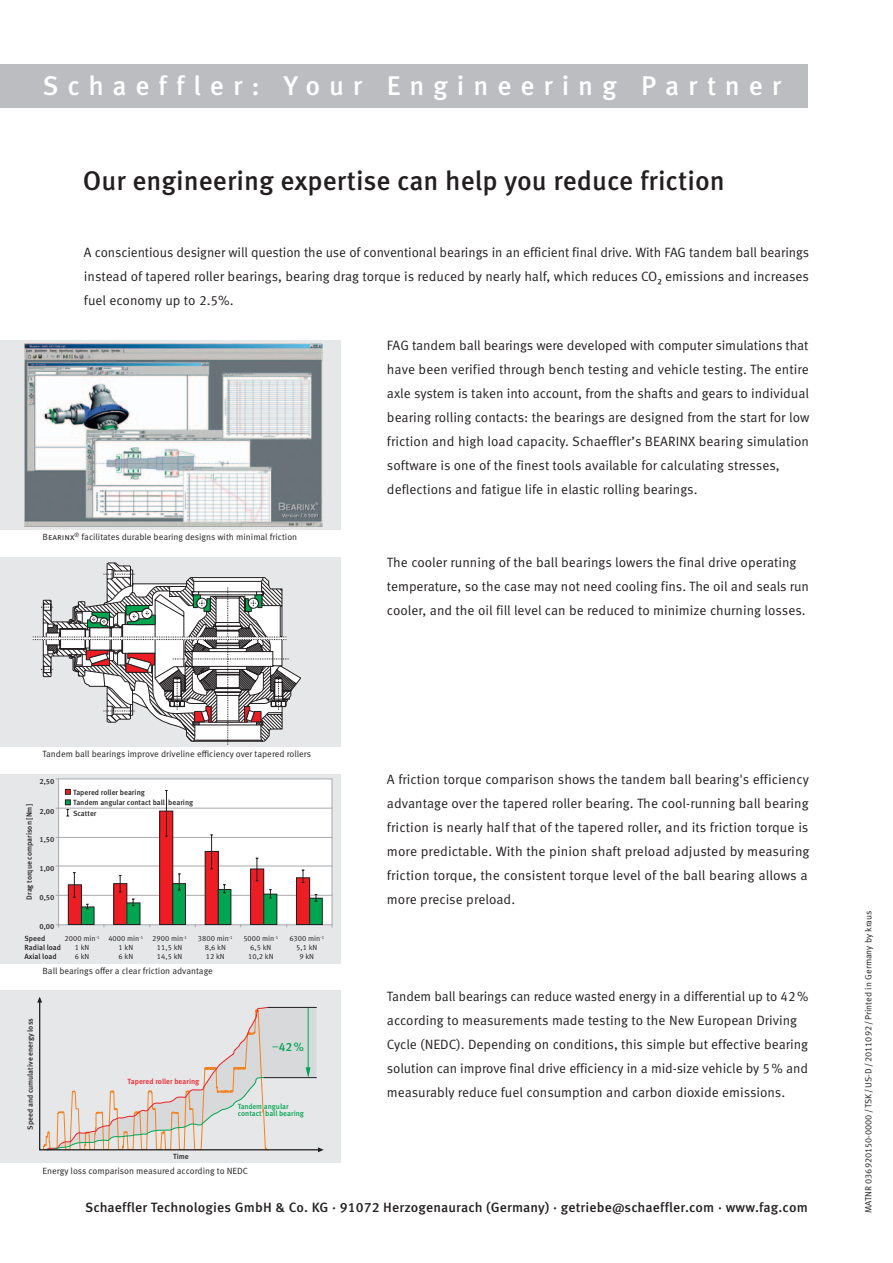
<style>
.page{position:relative;width:893px;height:1263px;background:#fff}
.page>*{position:absolute;margin:0;border:0;box-sizing:border-box;transform-origin:0 0}
.t1{font:500 27px "Schaeffler Meta";color:#231f20}
.t2{font:500 27px "Schaeffler Meta";letter-spacing:.33em;color:#fff}
.t3{font:13.5px/24px "Schaeffler Meta";letter-spacing:-.005em;color:#231f20}
.t4{font:500 13.5px "Schaeffler Meta";letter-spacing:.01em;color:#231f20}
.t5{font:500 12px "Schaeffler Meta";color:#00a54f}
.t6{font:9px "Schaeffler Meta";color:#231f20}
.t7{font:500 7.5px/9px "Schaeffler Meta";color:#231f20}
.t8{font:7.5px/9px "Schaeffler Meta";color:#231f20;text-align:center}
.t9{font:500 7.5px/7.5px "Schaeffler Meta";letter-spacing:-.005em;color:#00a54f}
.t10{font:500 7.5px "Schaeffler Meta";color:#ee1d23}
.s1{font-weight:400}
</style>
<div class="page">
<div style="left:0;top:64px;width:808px;height:43px;background:#bcbdc0"></div>
<div style="left:0;top:340px;width:340px;height:189px;background:#e6e7e9"></div>
<div style="left:0;top:991px;width:340px;height:172px;background:#e6e7e9"></div>
<svg style="left:37px;top:997px;width:287px;height:156px"></svg>
<hr style="left:308px;top:1008px;width:1px;height:65px;background:#00a54f">
<img style="left:24px;top:343px;width:298px;height:183px">
<div style="left:0;top:557px;width:340px;height:189px;background:#e6e7e9"></div>
<hr style="left:32px;top:637px;width:255px;height:2px;background:#fff">
<svg style="left:33px;top:563px;width:268px;height:181px"></svg>
<div style="left:0;top:774px;width:340px;height:189px;background:#e6e7e9"></div>
<div style="left:59px;top:779px;width:273px;height:146px;background:#fff"></div>
<hr style="left:58px;top:779px;width:1px;height:146px;background:#a8a9ad">
<hr style="left:56px;top:779px;width:276px;height:1px;background:#a8a9ad">
<hr style="left:59px;top:924px;width:273px;height:1px;background:#a8a9ad">
<hr style="left:332px;top:779px;width:1px;height:148px;background:#a8a9ad">
<hr style="left:58px;top:895px;width:274px;height:1px;background:#a8a9ad">
<hr style="left:58px;top:866px;width:274px;height:1px;background:#a8a9ad">
<hr style="left:58px;top:837px;width:274px;height:1px;background:#a8a9ad">
<hr style="left:58px;top:808px;width:274px;height:1px;background:#a8a9ad">
<div style="left:68px;top:885px;width:13px;height:39px;background:#ee1d23"></div>
<div style="left:68px;top:884px;width:14px;height:41px;border:1px solid #231f20"></div>
<div style="left:114px;top:883px;width:13px;height:41px;background:#ee1d23"></div>
<div style="left:114px;top:883px;width:13px;height:42px;border:1px solid #231f20"></div>
<div style="left:160px;top:811px;width:13px;height:113px;background:#ee1d23"></div>
<div style="left:159px;top:811px;width:14px;height:114px;border:1px solid #231f20"></div>
<div style="left:205px;top:851px;width:13px;height:73px;background:#ee1d23"></div>
<div style="left:251px;top:869px;width:13px;height:55px;background:#ee1d23"></div>
<div style="left:250px;top:869px;width:14px;height:56px;border:1px solid #231f20"></div>
<div style="left:296px;top:878px;width:14px;height:46px;background:#ee1d23"></div>
<div style="left:296px;top:877px;width:14px;height:48px;border:1px solid #231f20"></div>
<div style="left:81px;top:907px;width:13px;height:17px;background:#00a54f"></div>
<div style="left:81px;top:907px;width:13px;height:18px;border:1px solid #231f20"></div>
<div style="left:127px;top:903px;width:13px;height:21px;background:#00a54f"></div>
<div style="left:173px;top:883px;width:12px;height:41px;background:#00a54f"></div>
<div style="left:173px;top:883px;width:13px;height:42px;border:1px solid #231f20"></div>
<div style="left:218px;top:889px;width:13px;height:35px;background:#00a54f"></div>
<div style="left:218px;top:889px;width:13px;height:36px;border:1px solid #231f20"></div>
<div style="left:264px;top:894px;width:13px;height:30px;background:#00a54f"></div>
<div style="left:264px;top:894px;width:13px;height:31px;border:1px solid #231f20"></div>
<div style="left:310px;top:898px;width:12px;height:26px;background:#00a54f"></div>
<div style="left:309px;top:898px;width:14px;height:27px;border:1px solid #231f20"></div>
<svg style="left:65px;top:789px;width:6px;height:5px"></svg>
<svg style="left:119px;top:875px;width:3px;height:18px"></svg>
<hr style="left:166px;top:790px;width:1px;height:46px;background:#231f20">
<hr style="left:211px;top:835px;width:1px;height:34px;background:#231f20">
<svg style="left:256px;top:858px;width:2px;height:23px"></svg>
<svg style="left:302px;top:869px;width:2px;height:14px"></svg>
<svg style="left:65px;top:800px;width:6px;height:16px"></svg>
<svg style="left:223px;top:884px;width:3px;height:9px"></svg>
<svg style="left:315px;top:894px;width:2px;height:8px"></svg>
<svg style="left:269px;top:889px;width:3px;height:9px"></svg>
<svg style="left:73px;top:872px;width:3px;height:26px"></svg>
<svg style="left:86px;top:904px;width:3px;height:5px"></svg>
<svg style="left:132px;top:898px;width:3px;height:8px"></svg>
<svg style="left:178px;top:873px;width:3px;height:17px"></svg>
<h1 class="t2" style="left:43px;top:69px;width:740px">Schaeffler: Your Engineering Partner</h1>
<h1 class="t1" style="left:83px;top:164px;width:643px">Our engineering expertise can help you reduce friction</h1>
<p class="t3" style="left:84px;top:240px;width:727px;text-align:justify">A conscientious designer will question the use of conventional bearings in an efficient final drive. With FAG tandem ball bearings instead of tapered roller bearings, bearing drag torque is reduced by nearly half, which reduces CO₂ emissions and increases fuel economy up to 2.5%.</p>
<p class="t6" style="left:43px;top:532px;width:256px">Bearinx<sup>®</sup> facilitates durable bearing designs with minimal friction</p>
<p class="t6" style="left:43px;top:749px;width:270px">Tandem ball bearings improve driveline efficiency over tapered rollers</p>
<p class="t7" style="left:39px;top:777px;width:17px">2,50</p>
<p class="t7" style="left:39px;top:807px;width:17px">2,00</p>
<p class="t7" style="left:39px;top:835px;width:17px">1,50</p>
<p class="t7" style="left:39px;top:864px;width:17px">1,00</p>
<p class="t7" style="left:39px;top:893px;width:17px">0,50</p>
<p class="t7" style="left:39px;top:922px;width:17px">0,00</p>
<p class="t7" style="left:25px;top:900px;width:97px;rotate:-90deg">Drag torque comparison [Nm]</p>
<p class="t7" style="left:73px;top:787px;width:122px;line-height:10.5px">Tapered roller bearing<br>Tandem angular contact ball bearing<br>Scatter</p>
<p class="t7" style="left:25px;top:934px;width:38px">Speed<br>Radial load<br>Axial load</p>
<p class="t8" style="left:65px;top:934px;width:36px">2000 min<sup>-1<br></sup>1 kN<br>6 kN</p>
<p class="t8" style="left:108px;top:934px;width:36px">4000 min<sup>-1<br></sup>1 kN<br>6 kN</p>
<p class="t8" style="left:152px;top:934px;width:36px">2900 min<sup>-1<br></sup>11,5 kN<br>14,5 kN</p>
<p class="t8" style="left:198px;top:934px;width:36px">3800 min<sup>-1<br></sup>8,6 kN<br>12 kN</p>
<p class="t8" style="left:243px;top:934px;width:36px">5000 min<sup>-1<br></sup>6,5 kN<br>10,2 kN</p>
<p class="t8" style="left:289px;top:934px;width:36px">6300 min<sup>-1<br></sup>5,1 kN<br>9 kN</p>
<p class="t6" style="left:43px;top:966px;width:172px">Ball bearings offer a clear friction advantage</p>
<p class="t7" style="left:26px;top:1130px;width:113px;rotate:-90deg">Speed and cumulative energy loss</p>
<p class="t10" style="left:128px;top:1076px;width:73px">Tapered roller bearing</p>
<p class="t5" style="left:272px;top:1039px;width:34px"><span class="s1">–</span>42%</p>
<p class="t9" style="left:238px;top:1102px;width:68px">Tandem angular contact ball bearing</p>
<p class="t7" style="left:173px;top:1152px;width:17px">Time</p>
<p class="t6" style="left:43px;top:1165px;width:207px">Energy loss comparison measured according to NEDC</p>
<p class="t3" style="left:387px;top:334px;width:424px">FAG tandem ball bearings were developed with computer simulations that have been verified through bench testing and vehicle testing. The entire axle system is taken into account, from the shafts and gears to individual bearing rolling contacts: the bearings are designed from the start for low friction and high load capacity. Schaeffler’s BEARINX bearing simulation software is one of the finest tools available for calculating stresses, deflections and fatigue life in elastic rolling bearings.</p>
<p class="t3" style="left:387px;top:551px;width:424px">The cooler running of the ball bearings lowers the final drive operating temperature, so the case may not need cooling fins. The oil and seals run cooler, and the oil fill level can be reduced to minimize churning losses.</p>
<p class="t3" style="left:387px;top:768px;width:424px">A friction torque comparison shows the tandem ball bearing's efficiency advantage over the tapered roller bearing. The cool-running ball bearing friction is nearly half that of the tapered roller, and its friction torque is more predictable. With the pinion shaft preload adjusted by measuring friction torque, the consistent torque level of the ball bearing allows a more precise preload.</p>
<p class="t3" style="left:387px;top:984px;width:423px">Tandem ball bearings can reduce wasted energy in a differential up to 42% according to measurements made testing to the New European Driving Cycle (NEDC). Depending on conditions, this simple but effective bearing solution can improve final drive efficiency in a mid-size vehicle by 5% and measurably reduce fuel consumption and carbon dioxide emissions.</p>
<p class="t4" style="left:85px;top:1199px;width:724px">Schaeffler Technologies GmbH &amp; Co. KG · 91072 Herzogenaurach (Germany) · getriebe@schaeffler.com · www.fag.com</p>
<p class="t6" style="left:863px;top:1213px;width:304px;rotate:-90deg">MATNR 036920150-0000/TSK/US-D/2011092/Printed in Germany by kraus</p>
</div>
